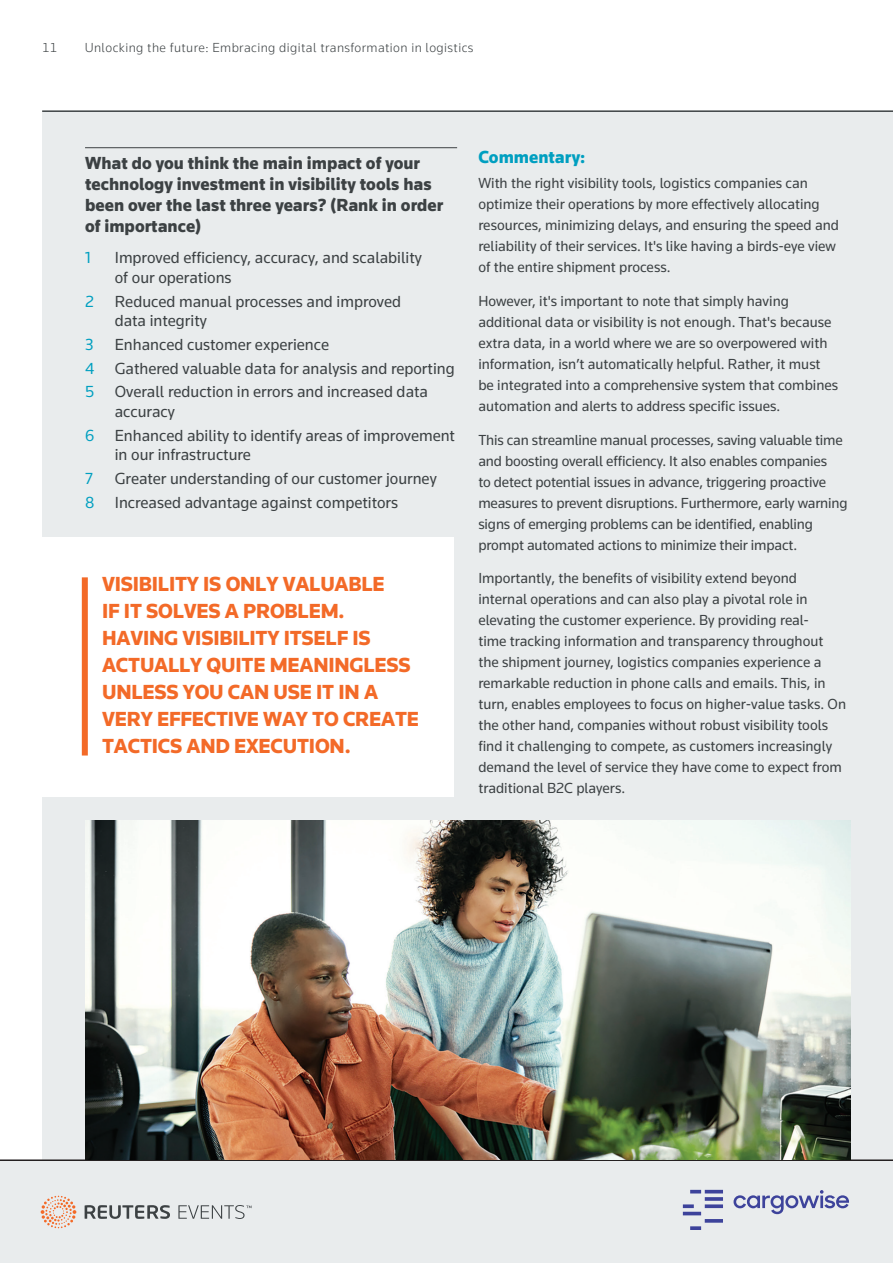
<style>
.page{position:relative;width:893px;height:1263px;background:#fff}
.page>*{position:absolute;margin:0;border:0;box-sizing:border-box;transform-origin:0 0}
.t1{font:900 21px/27px "Knowledge 2017";letter-spacing:-.01em;color:#f36a28}
.Chart_title{font:900 18px/21px "Knowledge 2017";color:#3c4143}
.Subhead2{font:900 18px "Knowledge 2017";color:#009fc0}
.Body{font:16.5px "Knowledge 2017";color:#3c4143}
.Body-2{font:16.5px "Knowledge 2017";color:#009fc0}
.Body-3{font:15px/21px "Knowledge 2017";color:#3c4143}
.t2{font:300 13.5px "Knowledge 2017 TF";letter-spacing:.03em;color:#3c4143}
</style>
<div class="page">
<div style="left:42px;top:112px;width:851px;height:1149px;background:#e9eced"></div>
<hr style="left:42px;top:110px;width:851px;height:2px;background:#3c4143">
<div style="left:0;top:1161px;width:893px;height:102px;background:#e9eced"></div>
<svg style="left:733px;top:1190px;width:116px;height:24px"></svg>
<svg style="left:705px;top:1219px;width:18px;height:4px"></svg>
<hr style="left:683px;top:1212px;width:18px;height:3px;background:#3d439b">
<svg style="left:705px;top:1204px;width:18px;height:4px"></svg>
<svg style="left:705px;top:1197px;width:18px;height:4px"></svg>
<hr style="left:705px;top:1190px;width:18px;height:3px;background:#3d439b">
<svg style="left:690px;top:1226px;width:11px;height:4px"></svg>
<svg style="left:683px;top:1204px;width:11px;height:4px"></svg>
<svg style="left:690px;top:1190px;width:11px;height:3px"></svg>
<svg style="left:85px;top:1205px;width:166px;height:14px"></svg>
<svg style="left:41px;top:1196px;width:35px;height:32px"></svg>
<hr style="left:0;top:1159px;width:893px;height:2px;background:#231f20">
<hr style="left:85px;top:147px;width:372px;height:1px;background:#3c4143">
<div style="left:0;top:538px;width:453px;height:259px;background:#fff"></div>
<div style="left:82px;top:577px;width:6px;height:178px;background:#f36a28"></div>
<img style="left:85px;top:821px;width:765px;height:338px">
<p class="t2" style="left:42px;top:39px;width:17px">11</p>
<p class="t2" style="left:85px;top:39px;width:390px">Unlocking the future: Embracing digital transformation in logistics</p>
<p class="Chart_title" style="left:85px;top:152px;width:360px">What do you think the main impact of your technology investment in visibility tools has been over the last three years? (Rank in order of importance(</p>
<p class="Body" style="left:115px;top:248px;width:309px">Improved efficiency, accuracy, and scalability</p>
<p class="Body-2" style="left:85px;top:248px;width:7px">1</p>
<p class="Body-2" style="left:85px;top:291px;width:10px">2</p>
<p class="Body-2" style="left:85px;top:334px;width:10px">3</p>
<p class="Body-2" style="left:85px;top:358px;width:11px">4</p>
<p class="Body-2" style="left:85px;top:382px;width:11px">5</p>
<p class="Body-2" style="left:85px;top:425px;width:11px">6</p>
<p class="Body-2" style="left:85px;top:468px;width:9px">7</p>
<p class="Body-2" style="left:85px;top:492px;width:11px">8</p>
<p class="Body" style="left:115px;top:267px;width:118px">of our operations</p>
<p class="Body" style="left:115px;top:291px;width:288px">Reduced manual processes and improved</p>
<p class="Body" style="left:115px;top:310px;width:94px">data integrity</p>
<p class="Body" style="left:115px;top:334px;width:216px">Enhanced customer experience</p>
<p class="Body" style="left:115px;top:358px;width:341px">Gathered valuable data for analysis and reporting</p>
<p class="Body" style="left:115px;top:382px;width:315px">Overall reduction in errors and increased data</p>
<p class="Body" style="left:115px;top:401px;width:62px">accuracy</p>
<p class="Body" style="left:115px;top:425px;width:342px">Enhanced ability to identify areas of improvement</p>
<p class="Body" style="left:115px;top:444px;width:138px">in our infrastructure</p>
<p class="Body" style="left:115px;top:468px;width:323px">Greater understanding of our customer journey</p>
<p class="Body" style="left:115px;top:492px;width:285px">Increased advantage against competitors</p>
<p class="t1" style="left:102px;top:570px;width:319px">VISIBILITY IS ONLY VALUABLE<br>IF IT SOLVES A PROBLEM.<br>HAVING VISIBILITY ITSELF IS<br>ACTUALLY QUITE MEANINGLESS<br>UNLESS YOU CAN USE IT IN A<br>VERY EFFECTIVE WAY TO CREATE<br>TACTICS AND EXECUTION.</p>
<p class="Subhead2" style="left:478px;top:146px;width:109px">Commentary:</p>
<p class="Body-3" style="left:478px;top:172px;width:362px">With the right visibility tools, logistics companies can optimize their operations by more effectively allocating resources, minimizing delays, and ensuring the speed and reliability of their services s'I t. like having a birds-eye view of the entire shipment process.</p>
<p class="Body-3" style="left:478px;top:290px;width:361px">However s'i t, important to note that simply having additional data or visibility is not enough. That s' because extra data in, a world where we are so overpowered with information, isn t’ automatically helpful. Rather it, must be integrated into a comprehensive system that combines automation and alerts to address specific issues.</p>
<p class="Body-3" style="left:478px;top:429px;width:371px">This can streamline manual processes, saving valuable time and boosting overall efficiency It. also enables companies<br>to detect potential issues in advance, triggering proactive measures to prevent disruptions. Furthermore, early warning signs of emerging problems can be identified, enabling prompt automated actions to minimize their impact.</p>
<p class="Body-3" style="left:478px;top:568px;width:331px">Importantly, the benefits of visibility extend beyond internal operations and can also play a pivotal role in</p>
<p class="Body-3" style="left:478px;top:631px;width:347px">time tracking information and transparency throughout</p>
<p class="Body-3" style="left:478px;top:610px;width:332px">elevating the customer experience. By providing real-</p>
<p class="Body-3" style="left:478px;top:652px;width:369px">the shipment journey, logistics companies experience a remarkable reduction in phone calls and emails. This in, turn, enables employees to focus on higher-value tasks. On the other hand, companies without robust visibility tools find it challenging to compete, as customers increasingly demand the level of service they have come to expect from traditional B C2 players.</p>
</div>
